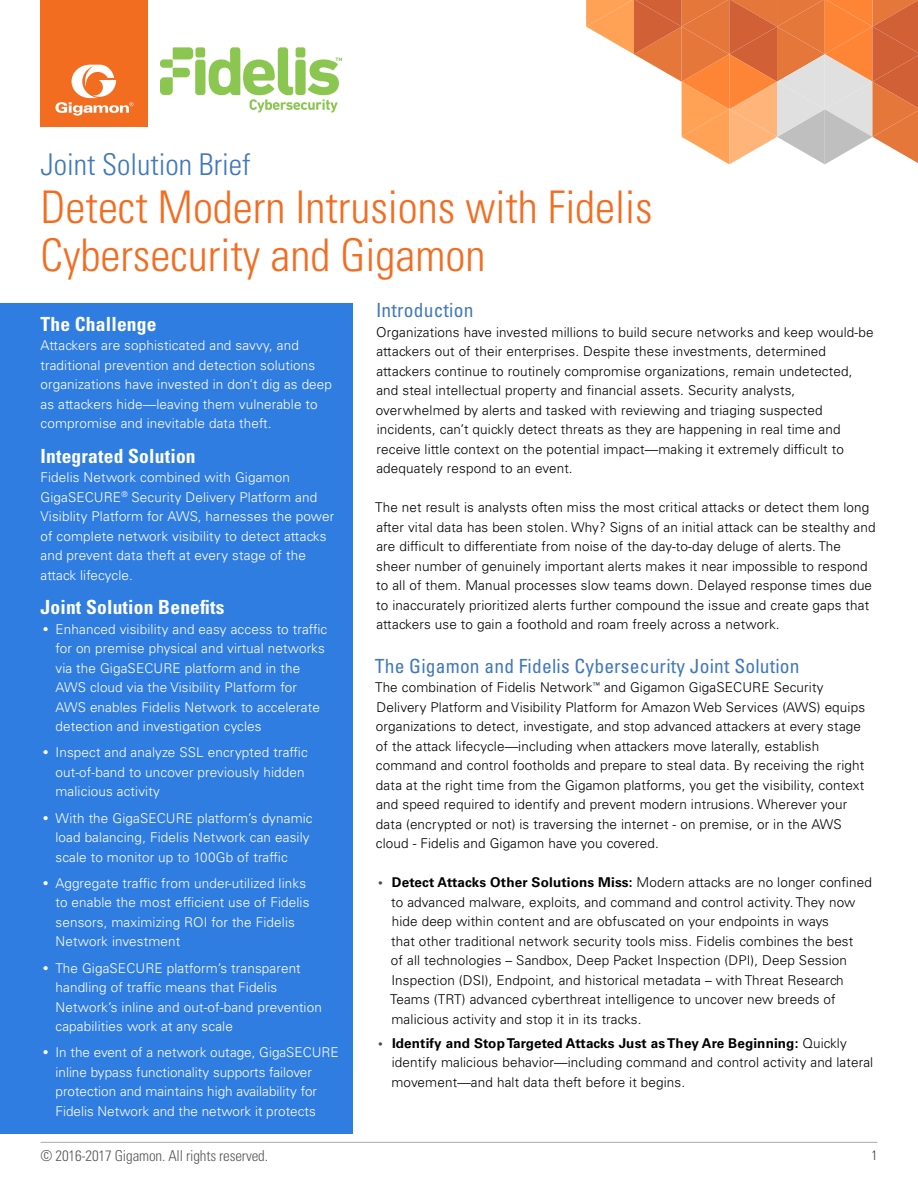
<style>
.page{position:relative;width:918px;height:1188px;background:#fff}
.page>*{position:absolute;margin:0;border:0;box-sizing:border-box;transform-origin:0 0}
.t1{font:300 condensed 45px/48px "Univers LT Std";color:#f36d21}
.t2{font:300 condensed 30px "Univers LT Std";color:#4078bd}
.t3{font:condensed 19.5px "Univers LT Std";letter-spacing:.01em;color:#4078bd}
.t4{font:700 condensed 19.5px "Univers LT Std";letter-spacing:.01em;color:#fff}
.t5{font:300 condensed 15px "Univers LT Std";letter-spacing:-.01em;color:#58585a}
.t6{font:300 13.5px/19.5px "Univers LT Std";letter-spacing:.01em;color:#000}
.t7{font:300 13.5px/19.5px "Univers LT Std";letter-spacing:.01em;color:#fff}
.t8{font:300 condensed 13.5px "Univers LT Std";color:#323e49}
.s1{font-family:"Univers";font-weight:400;font-stretch:condensed}
.s2{font-family:"Univers";font-weight:700;color:#4b4d4e}
.s3{font-weight:700}
</style>
<div class="page">
<hr style="left:40px;top:1142px;width:838px;height:1px;background:#58585a">
<div style="left:40px;top:0;width:108px;height:127px;background:#f36d21"></div>
<svg style="left:55px;top:65px;width:79px;height:51px"></svg>
<svg style="left:586px;top:0;width:332px;height:164px"></svg>
<div style="left:0;top:303px;width:353px;height:831px;background:#2f7de1"></div>
<svg style="left:160px;top:47px;width:33px;height:48px"></svg>
<div style="left:195px;top:60px;width:10px;height:35px;background:#8bc650;border-radius:3px"></div>
<div style="left:195px;top:47px;width:10px;height:10px;background:#8bc650;border-radius:2px"></div>
<svg style="left:209px;top:47px;width:133px;height:65px"></svg>
<h2 class="t2" style="left:40px;top:146px;width:211px">Joint Solution Brief</h2>
<h1 class="t1" style="left:40px;top:183px;width:614px">Detect Modern Intrusions with Fidelis<br>Cybersecurity and Gigamon</h1>
<h3 class="t4" style="left:40px;top:312px;width:118px">The Challenge</h3>
<p class="t7" style="left:40px;top:336px;width:293px">Attackers are sophisticated and savvy, and traditional prevention and detection solutions organizations have invested in don’t dig as deep as attackers hide—leaving them vulnerable to compromise and inevitable data theft.</p>
<h3 class="t4" style="left:40px;top:444px;width:157px">Integrated Solution</h3>
<p class="t7" style="left:40px;top:468px;width:295px">Fidelis Network combined with Gigamon GigaSECURE<sup>®</sup> Security Delivery Platform and Visiblity Platform for AWS, harnesses the power of complete network visibility to detect attacks and prevent data theft at every stage of the attack lifecycle.</p>
<h3 class="t4" style="left:40px;top:595px;width:185px">Joint Solution Benefits</h3>
<p class="t7" style="left:56px;top:619px;width:273px;text-indent:-12px"><span class="s1">•</span> Enhanced visibility and easy access to traffic for on premise physical and virtual networks via the GigaSECURE platform and in the AWS cloud via the Visibility Platform for AWS enables Fidelis Network to accelerate detection and investigation cycles</p>
<p class="t7" style="left:56px;top:743px;width:254px;text-indent:-12px"><span class="s1">•</span> Inspect and analyze SSL encrypted traffic out-of-band to uncover previously hidden malicious activity</p>
<p class="t7" style="left:56px;top:808px;width:259px;text-indent:-12px"><span class="s1">•</span> With the GigaSECURE platform’s dynamic load balancing, Fidelis Network can easily scale to monitor up to 100Gb of traffic</p>
<p class="t7" style="left:56px;top:873px;width:256px;text-indent:-12px"><span class="s1">•</span> Aggregate traffic from under-utilized links to enable the most efficient use of Fidelis sensors, maximizing ROI for the Fidelis Network investment</p>
<p class="t7" style="left:56px;top:958px;width:268px;text-indent:-12px"><span class="s1">•</span> The GigaSECURE platform’s transparent handling of traffic means that Fidelis Network’s inline and out-of-band prevention capabilities work at any scale</p>
<p class="t7" style="left:56px;top:1043px;width:285px;text-indent:-12px"><span class="s1">•</span> In the event of a network outage, GigaSECURE inline bypass functionality supports failover protection and maintains high availability for Fidelis Network and the network it protects</p>
<h3 class="t3" style="left:376px;top:298px;width:99px">Introduction</h3>
<p class="t6" style="left:376px;top:322px;width:499px">Organizations have invested millions to build secure networks and keep would-be attackers out of their enterprises. Despite these investments, determined attackers continue to routinely compromise organizations, remain undetected, and steal intellectual property and financial assets. Security analysts, overwhelmed by alerts and tasked with reviewing and triaging suspected incidents, can’t quickly detect threats as they are happening in real time and receive little context on the potential impact—making it extremely difficult to adequately respond to an event.</p>
<p class="t6" style="left:375px;top:498px;width:502px">The net result is analysts often miss the most critical attacks or detect them long after vital data has been stolen. Why? Signs of an initial attack can be stealthy and are difficult to differentiate from noise of the day-to-day deluge of alerts. The sheer number of genuinely important alerts makes it near impossible to respond to all of them. Manual processes slow teams down. Delayed response times due to inaccurately prioritized alerts further compound the issue and create gaps that attackers use to gain a foothold and roam freely across a network.</p>
<h3 class="t3" style="left:375px;top:653px;width:426px">The Gigamon and Fidelis Cybersecurity Joint Solution</h3>
<p class="t6" style="left:375px;top:678px;width:491px">The combination of Fidelis Network<sup>™</sup> and Gigamon GigaSECURE Security Delivery Platform and Visibility Platform for Amazon Web Services (AWS) equips organizations to detect, investigate, and stop advanced attackers at every stage of the attack lifecycle—including when attackers move laterally, establish command and control footholds and prepare to steal data. By receiving the right data at the right time from the Gigamon platforms, you get the visibility, context and speed required to identify and prevent modern intrusions. Wherever your data (encrypted or not) is traversing the internet - on premise, or in the AWS cloud - Fidelis and Gigamon have you covered.</p>
<p class="t6" style="left:390px;top:873px;width:483px;text-indent:-12px"><span class="s2">•</span> <span class="s3">Detect Attacks Other Solutions Miss:</span> Modern attacks are no longer confined to advanced malware, exploits, and command and control activity. They now hide deep within content and are obfuscated on your endpoints in ways<br>that other traditional network security tools miss. Fidelis combines the best<br>of all technologies – Sandbox, Deep Packet Inspection (DPI), Deep Session Inspection (DSI), Endpoint, and historical metadata – with Threat Research Teams (TRT) advanced cyberthreat intelligence to uncover new breeds of malicious activity and stop it in its tracks.</p>
<p class="t6" style="left:392px;top:1033px;width:483px;text-indent:-13px"><span class="s2">•</span> <span class="s3">Identify and Stop Targeted Attacks Just as They Are Beginning:</span> Quickly identify malicious behavior—including command and control activity and lateral movement—and halt data theft before it begins.</p>
<p class="t5" style="left:40px;top:1147px;width:229px">© 2016-2017 Gigamon. All rights reserved.</p>
<p class="t8" style="left:872px;top:1147px;width:7px">1</p>
</div>
